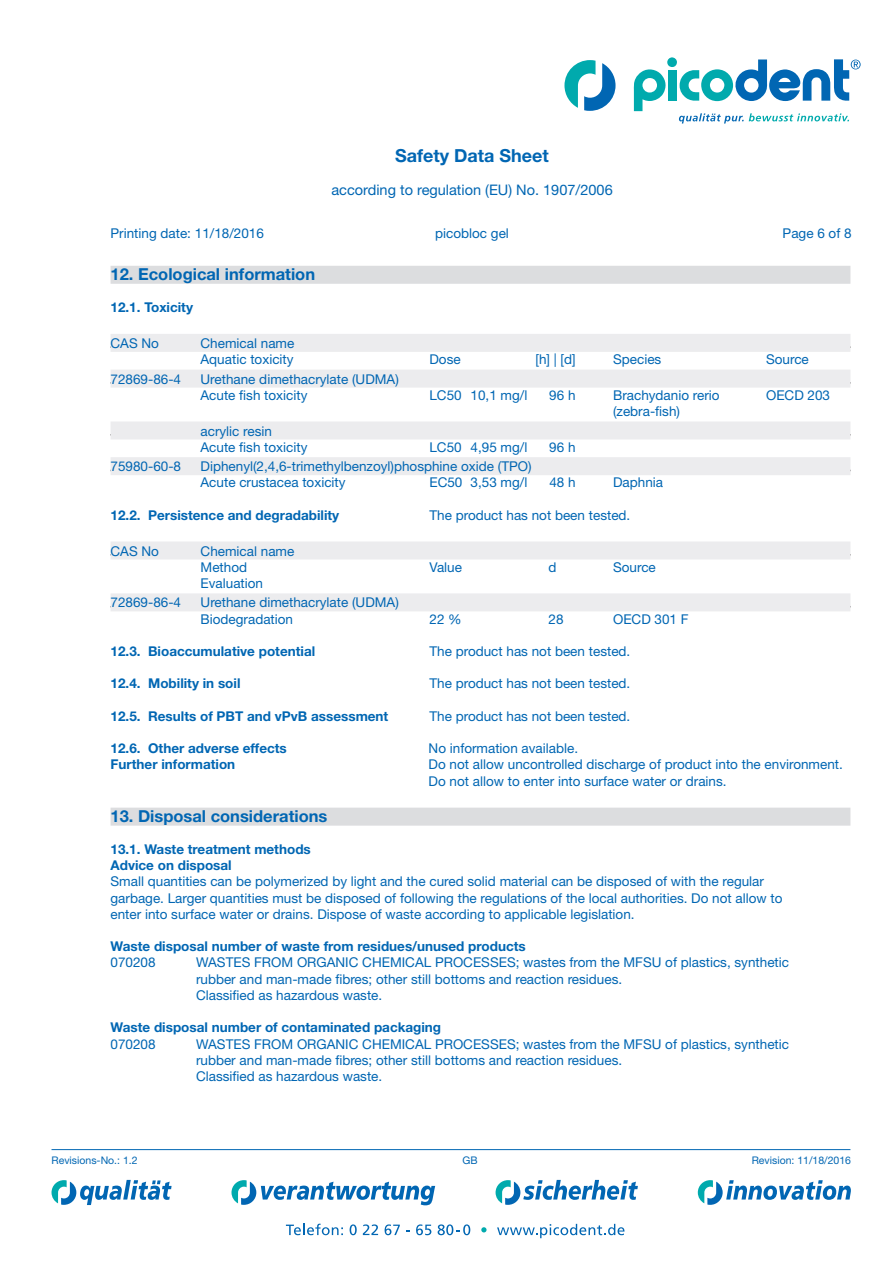
<style>
.page{position:relative;width:893px;height:1263px;background:#fff}
.page>*{position:absolute;margin:0;border:0;box-sizing:border-box;transform-origin:0 0}
.t1{font:700 18px "Helvetica Neue LT Std";color:#0166b3}
.t2{font:700 16.5px "Helvetica Neue LT Std";color:#0166b3}
.t3{font:14.55px "Helvetica Neue LT Std";color:#0166b3}
.t4{font:13.5px/16.2px "Helvetica Neue LT Std";color:#0166b3}
.t5{font:700 13.5px/16.2px "Helvetica Neue LT Std";color:#0166b3}
.t6{font:10.5px "Helvetica Neue LT Std";color:#0166b3}
</style>
<div class="page">
<svg style="left:52px;top:1180px;width:120px;height:25px"></svg>
<svg style="left:496px;top:1180px;width:142px;height:25px"></svg>
<svg style="left:698px;top:1180px;width:153px;height:25px"></svg>
<svg style="left:231px;top:1180px;width:204px;height:25px"></svg>
<svg style="left:286px;top:1224px;width:57px;height:11px"></svg>
<svg style="left:350px;top:1224px;width:7px;height:11px"></svg>
<svg style="left:363px;top:1224px;width:15px;height:11px"></svg>
<svg style="left:385px;top:1224px;width:15px;height:11px"></svg>
<svg style="left:416px;top:1224px;width:15px;height:11px"></svg>
<svg style="left:438px;top:1224px;width:32px;height:11px"></svg>
<svg style="left:481px;top:1227px;width:6px;height:5px"></svg>
<svg style="left:497px;top:1224px;width:127px;height:14px"></svg>
<svg style="left:634px;top:69px;width:32px;height:42px"></svg>
<div style="left:668px;top:70px;width:9px;height:31px;background:#00aaad"></div>
<div style="left:667px;top:57px;width:10px;height:10px;background:#00aaad;border-radius:50%"></div>
<svg style="left:564px;top:60px;width:51px;height:51px"></svg>
<svg style="left:679px;top:113px;width:170px;height:11px"></svg>
<svg style="left:680px;top:59px;width:181px;height:42px"></svg>
<hr style="left:52px;top:1149px;width:798px;height:1px;background:#0166b3">
<div style="left:111px;top:266px;width:739px;height:18px;background:#dcdddf"></div>
<div style="left:111px;top:334px;width:739px;height:18px;background:#ececee"></div>
<div style="left:111px;top:370px;width:739px;height:18px;background:#ececee"></div>
<div style="left:111px;top:421px;width:739px;height:18px;background:#ececee"></div>
<div style="left:111px;top:457px;width:739px;height:18px;background:#ececee"></div>
<div style="left:111px;top:541px;width:739px;height:18px;background:#ececee"></div>
<div style="left:111px;top:593px;width:739px;height:18px;background:#ececee"></div>
<div style="left:111px;top:808px;width:739px;height:18px;background:#dcdddf"></div>
<h1 class="t1" style="left:395px;top:144px;width:155px">Safety Data Sheet</h1>
<p class="t3" style="left:331px;top:181px;width:283px">according to regulation (EU) No. 1907/2006</p>
<p class="t4" style="left:111px;top:225px;width:155px">Printing date: 11/18/2016</p>
<p class="t4" style="left:435px;top:225px;width:75px">picobloc gel</p>
<p class="t4" style="left:783px;top:225px;width:71px">Page 6 of 8</p>
<p class="t2" style="left:111px;top:264px;width:206px">12. Ecological information</p>
<p class="t5" style="left:111px;top:299px;width:84px">12.1. Toxicity</p>
<p class="t4" style="left:111px;top:335px;width:50px">CAS No</p>
<p class="t4" style="left:201px;top:335px;width:95px">Chemical name<br>Aquatic toxicity</p>
<p class="t4" style="left:111px;top:370px;width:72px">72869-86-4</p>
<p class="t4" style="left:201px;top:370px;width:200px">Urethane dimethacrylate (UDMA)<br>Acute fish toxicity</p>
<p class="t4" style="left:201px;top:422px;width:109px">acrylic resin<br>Acute fish toxicity</p>
<p class="t4" style="left:429px;top:351px;width:33px">Dose</p>
<p class="t4" style="left:536px;top:351px;width:42px">[h] | [d]</p>
<p class="t4" style="left:613px;top:351px;width:50px">Species</p>
<p class="t4" style="left:766px;top:351px;width:44px">Source</p>
<p class="t4" style="left:429px;top:387px;width:99px">LC50 10,1 mg/l</p>
<p class="t4" style="left:549px;top:387px;width:28px">96 h</p>
<p class="t4" style="left:613px;top:387px;width:108px">Brachydanio rerio</p>
<p class="t4" style="left:766px;top:387px;width:66px">OECD 203</p>
<p class="t4" style="left:613px;top:403px;width:68px">(zebra-fish)</p>
<p class="t4" style="left:429px;top:439px;width:99px">LC50 4,95 mg/l</p>
<p class="t4" style="left:549px;top:439px;width:28px">96 h</p>
<p class="t4" style="left:111px;top:458px;width:72px">75980-60-8</p>
<p class="t4" style="left:201px;top:458px;width:333px">Diphenyl(2,4,6-trimethylbenzoyl)phosphine oxide (TPO)<br>Acute crustacea toxicity</p>
<p class="t4" style="left:429px;top:474px;width:99px">EC50 3,53 mg/l</p>
<p class="t4" style="left:549px;top:474px;width:28px">48 h</p>
<p class="t4" style="left:613px;top:474px;width:52px">Daphnia</p>
<p class="t5" style="left:111px;top:507px;width:230px">12.2. Persistence and degradability</p>
<p class="t4" style="left:429px;top:507px;width:202px">The product has not been tested.</p>
<p class="t4" style="left:111px;top:542px;width:50px">CAS No</p>
<p class="t4" style="left:201px;top:542px;width:95px">Chemical name<br>Method</p>
<p class="t4" style="left:429px;top:559px;width:34px">Value</p>
<p class="t4" style="left:549px;top:559px;width:10px">d</p>
<p class="t4" style="left:613px;top:559px;width:44px">Source</p>
<p class="t4" style="left:201px;top:575px;width:64px">Evaluation</p>
<p class="t4" style="left:111px;top:594px;width:72px">72869-86-4</p>
<p class="t4" style="left:201px;top:594px;width:200px">Urethane dimethacrylate (UDMA)<br>Biodegradation</p>
<p class="t4" style="left:429px;top:610px;width:34px">22 %</p>
<p class="t4" style="left:549px;top:610px;width:17px">28</p>
<p class="t4" style="left:613px;top:610px;width:77px">OECD 301 F</p>
<p class="t5" style="left:111px;top:643px;width:206px">12.3. Bioaccumulative potential</p>
<p class="t4" style="left:429px;top:643px;width:202px">The product has not been tested.</p>
<p class="t5" style="left:111px;top:675px;width:131px">12.4. Mobility in soil</p>
<p class="t4" style="left:429px;top:675px;width:202px">The product has not been tested.</p>
<p class="t5" style="left:111px;top:708px;width:279px">12.5. Results of PBT and vPvB assessment</p>
<p class="t4" style="left:429px;top:708px;width:202px">The product has not been tested.</p>
<p class="t5" style="left:111px;top:740px;width:178px">12.6. Other adverse effects</p>
<p class="t4" style="left:429px;top:740px;width:151px">No information available.</p>
<p class="t5" style="left:111px;top:756px;width:126px">Further information</p>
<p class="t4" style="left:429px;top:756px;width:416px">Do not allow uncontrolled discharge of product into the environment.<br>Do not allow to enter into surface water or drains.</p>
<p class="t2" style="left:111px;top:805px;width:218px">13. Disposal considerations</p>
<p class="t5" style="left:111px;top:841px;width:202px">13.1. Waste treatment methods<br>Advice on disposal</p>
<p class="t4" style="left:111px;top:873px;width:673px">Small quantities can be polymerized by light and the cured solid material can be disposed of with the regular garbage. Larger quantities must be disposed of following the regulations of the local authorities. Do not allow to enter into surface water or drains. Dispose of waste according to applicable legislation.</p>
<p class="t5" style="left:111px;top:938px;width:417px">Waste disposal number of waste from residues/unused products</p>
<p class="t4" style="left:111px;top:954px;width:47px">070208</p>
<p class="t4" style="left:196px;top:954px;width:594px">WASTES FROM ORGANIC CHEMICAL PROCESSES; wastes from the MFSU of plastics, synthetic rubber and man-made fibres; other still bottoms and reaction residues.<br>Classified as hazardous waste.</p>
<p class="t5" style="left:111px;top:1019px;width:332px">Waste disposal number of contaminated packaging</p>
<p class="t4" style="left:111px;top:1035px;width:47px">070208</p>
<p class="t4" style="left:196px;top:1035px;width:594px">WASTES FROM ORGANIC CHEMICAL PROCESSES; wastes from the MFSU of plastics, synthetic rubber and man-made fibres; other still bottoms and reaction residues.<br>Classified as hazardous waste.</p>
<p class="t6" style="left:52px;top:1154px;width:88px">Revisions-No.: 1.2</p>
<p class="t6" style="left:462px;top:1154px;width:17px">GB</p>
<p class="t6" style="left:752px;top:1154px;width:101px">Revision: 11/18/2016</p>
</div>
